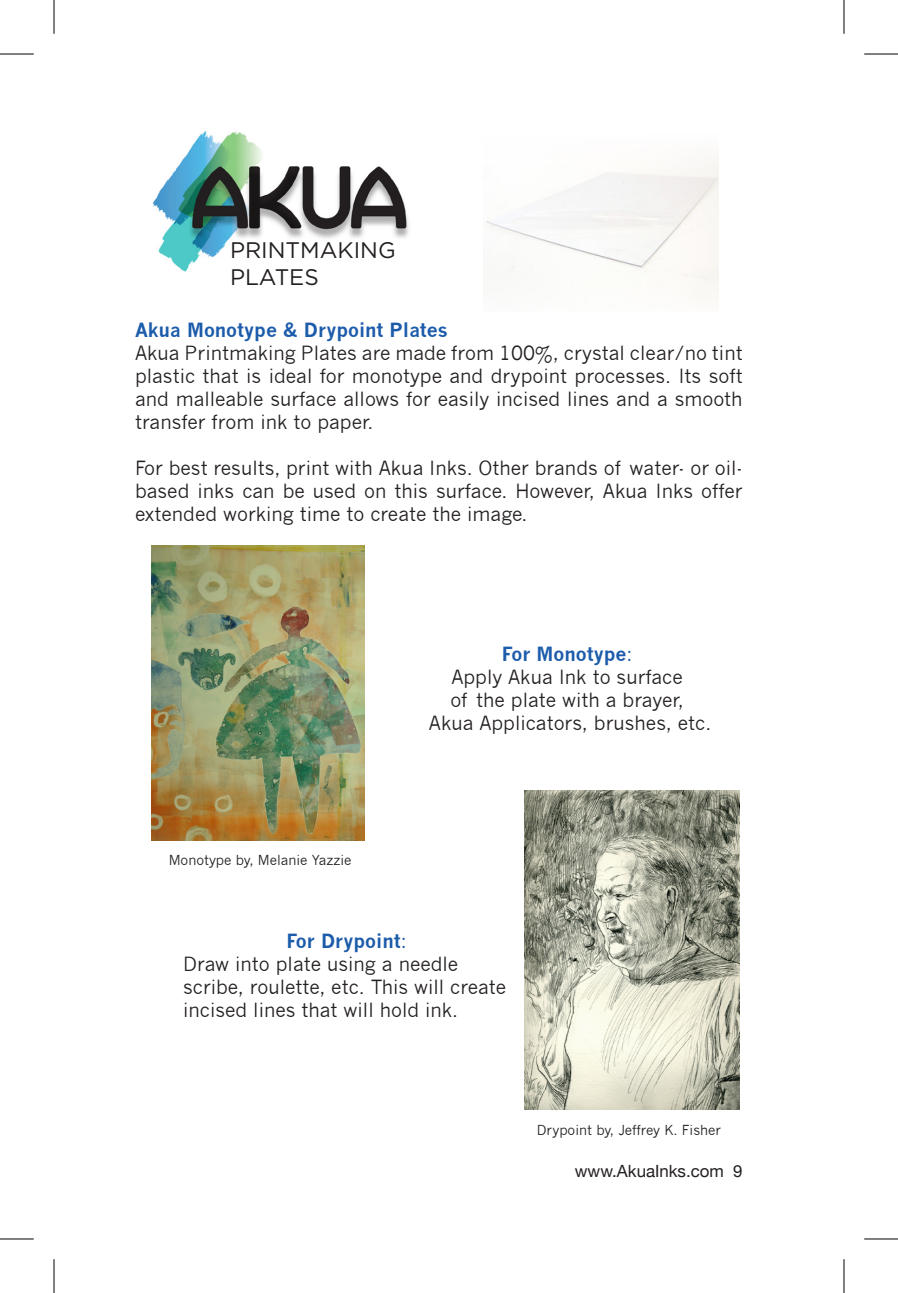
<style>
.page{position:relative;width:898px;height:1293px;background:#fff}
.page>*{position:absolute;margin:0;border:0;box-sizing:border-box;transform-origin:0 0}
.t1{font:22.5px/27px "Gotham";color:#231f20}
.t2{font:19.12px/22.9px "News Gothic";color:#231f20;text-align:justify}
.Subhead{font:700 19.12px "News Gothic";color:#1c5cab}
.t3{font:16.88px "Helvetica Neue";color:#231f20}
.t4{font:13.5px "News Gothic";color:#231f20}
.s1{font-weight:400}
</style>
<div class="page">
<img style="left:152px;top:131px;width:257px;height:141px">
<img style="left:151px;top:545px;width:214px;height:295px">
<img style="left:525px;top:790px;width:215px;height:319px">
<img style="left:486px;top:158px;width:232px;height:140px">
<hr style="left:0;top:54px;width:34px;height:1px;background:#000">
<hr style="left:864px;top:54px;width:34px;height:1px;background:#000">
<hr style="left:0;top:1238px;width:34px;height:1px;background:#000">
<hr style="left:864px;top:1238px;width:34px;height:1px;background:#000">
<hr style="left:54px;top:0;width:1px;height:34px;background:#000">
<hr style="left:54px;top:1259px;width:1px;height:34px;background:#000">
<hr style="left:843px;top:0;width:1px;height:34px;background:#000">
<hr style="left:843px;top:1259px;width:1px;height:34px;background:#000">
<p class="t1" style="left:230px;top:236px;width:167px">PRINTMAKING<br>PLATES</p>
<p class="Subhead" style="left:135px;top:318px;width:314px">Akua Monotype &amp; Drypoint Plates</p>
<p class="t2" style="left:135px;top:341px;width:609px">Akua Printmaking Plates are made from 100%, crystal clear/no tint plastic that is ideal for monotype and drypoint processes. Its soft and malleable surface allows for easily incised lines and a smooth transfer from ink to paper.</p>
<p class="t2" style="left:135px;top:456px;width:609px">For best results, print with Akua Inks. Other brands of water- or oil&shy;based inks can be used on this surface. However, Akua Inks offer extended working time to create the image.</p>
<p class="t4" style="left:169px;top:852px;width:184px">Monotype by, Melanie Yazzie</p>
<p class="Subhead" style="left:502px;top:642px;width:132px">For Monotype<span class="s1">:</span></p>
<p class="t2" style="left:451px;top:665px;width:233px">Apply Akua Ink to surface</p>
<p class="t2" style="left:450px;top:688px;width:235px">of the plate with a brayer,</p>
<p class="t2" style="left:429px;top:711px;width:284px">Akua Applicators, brushes, etc.</p>
<p class="Subhead" style="left:286px;top:929px;width:122px">For Drypoint<span class="s1">:</span></p>
<p class="t2" style="left:183px;top:953px;width:277px">Draw into plate using a needle</p>
<p class="t2" style="left:183px;top:976px;width:325px">scribe, roulette, etc. This will create</p>
<p class="t2" style="left:183px;top:999px;width:276px">incised lines that will hold ink.</p>
<p class="t4" style="left:537px;top:1122px;width:186px">Drypoint by, Jeffrey K. Fisher</p>
<p class="t3" style="left:575px;top:1160px;width:169px">www.AkuaInks.com 9</p>
</div>
